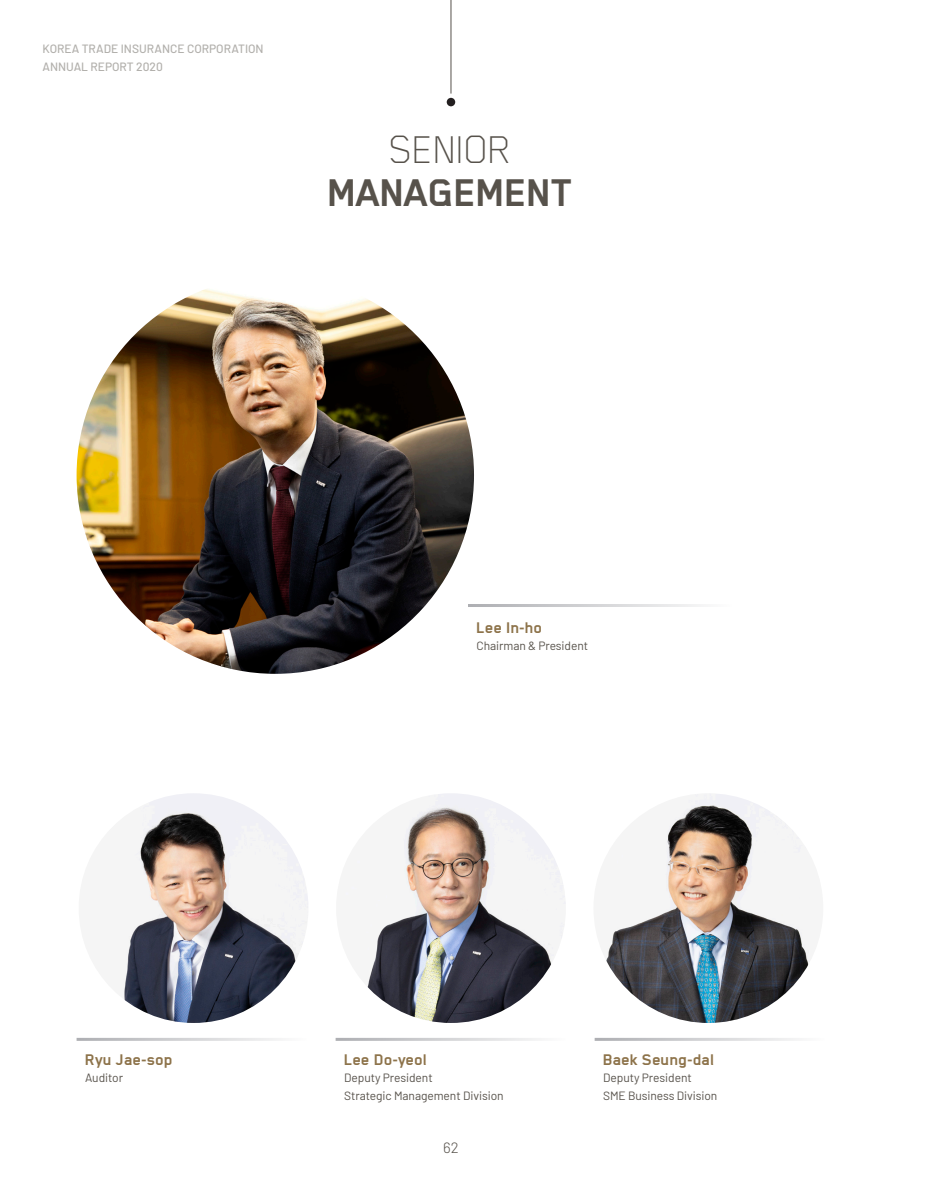
<style>
.page{position:relative;width:936px;height:1191px;background:#fff}
.page>*{position:absolute;margin:0;border:0;box-sizing:border-box;transform-origin:0 0}
.t1{font:700 45px "Blender W00";letter-spacing:-.025em;color:#57524b}
.t2{font:100 45px "Blender W00";letter-spacing:-.025em;color:#57524b}
.t3{font:700 18px "Blender W00";letter-spacing:-.005em;color:#8d734a}
.t4{font:300 15px "Barlow";color:#57524b}
.t5{font:12px "Barlow";letter-spacing:-.005em;color:#57524b}
.t6{font:500 12px "Barlow";color:#b2b0ac}
</style>
<div class="page">
<img style="left:77px;top:276px;width:397px;height:398px;border-radius:199px">
<img style="left:79px;top:793px;width:229px;height:230px;border-radius:115px">
<img style="left:593px;top:793px;width:230px;height:230px;border-radius:115px">
<hr style="left:468px;top:604px;width:263px;height:3px;background:#aeafb3">
<hr style="left:77px;top:1037px;width:230px;height:3px;background:#aeafb3">
<img style="left:336px;top:793px;width:230px;height:230px;border-radius:115px">
<hr style="left:335px;top:1037px;width:231px;height:3px;background:#aeafb3">
<hr style="left:594px;top:1037px;width:231px;height:3px;background:#aeafb3">
<hr style="left:450px;top:0;width:1px;height:94px;background:#57524b">
<div style="left:446px;top:98px;width:9px;height:8px;background:#231f20;border-radius:50%"></div>
<p class="t6" style="left:43px;top:40px;width:223px">KOREA TRADE INSURANCE CORPORATION</p>
<p class="t6" style="left:43px;top:58px;width:122px">ANNUAL REPORT 2020</p>
<p class="t2" style="left:389px;top:125px;width:125px">SENIOR</p>
<p class="t1" style="left:328px;top:168px;width:247px">MANAGEMENT</p>
<p class="t3" style="left:85px;top:1049px;width:89px">Ryu Jae-sop</p>
<p class="t5" style="left:85px;top:1068px;width:40px">Auditor</p>
<p class="t3" style="left:476px;top:617px;width:68px">Lee In-ho</p>
<p class="t5" style="left:476px;top:636px;width:113px">Chairman &amp; President</p>
<p class="t3" style="left:344px;top:1049px;width:85px">Lee Do-yeol</p>
<p class="t5" style="left:344px;top:1068px;width:90px">Deputy President</p>
<p class="t5" style="left:344px;top:1086px;width:161px">Strategic Management Division</p>
<p class="t4" style="left:443px;top:1136px;width:17px">62</p>
<p class="t3" style="left:603px;top:1049px;width:113px">Baek Seung-dal</p>
<p class="t5" style="left:603px;top:1068px;width:90px">Deputy President</p>
<p class="t5" style="left:603px;top:1086px;width:116px">SME Business Division</p>
</div>
